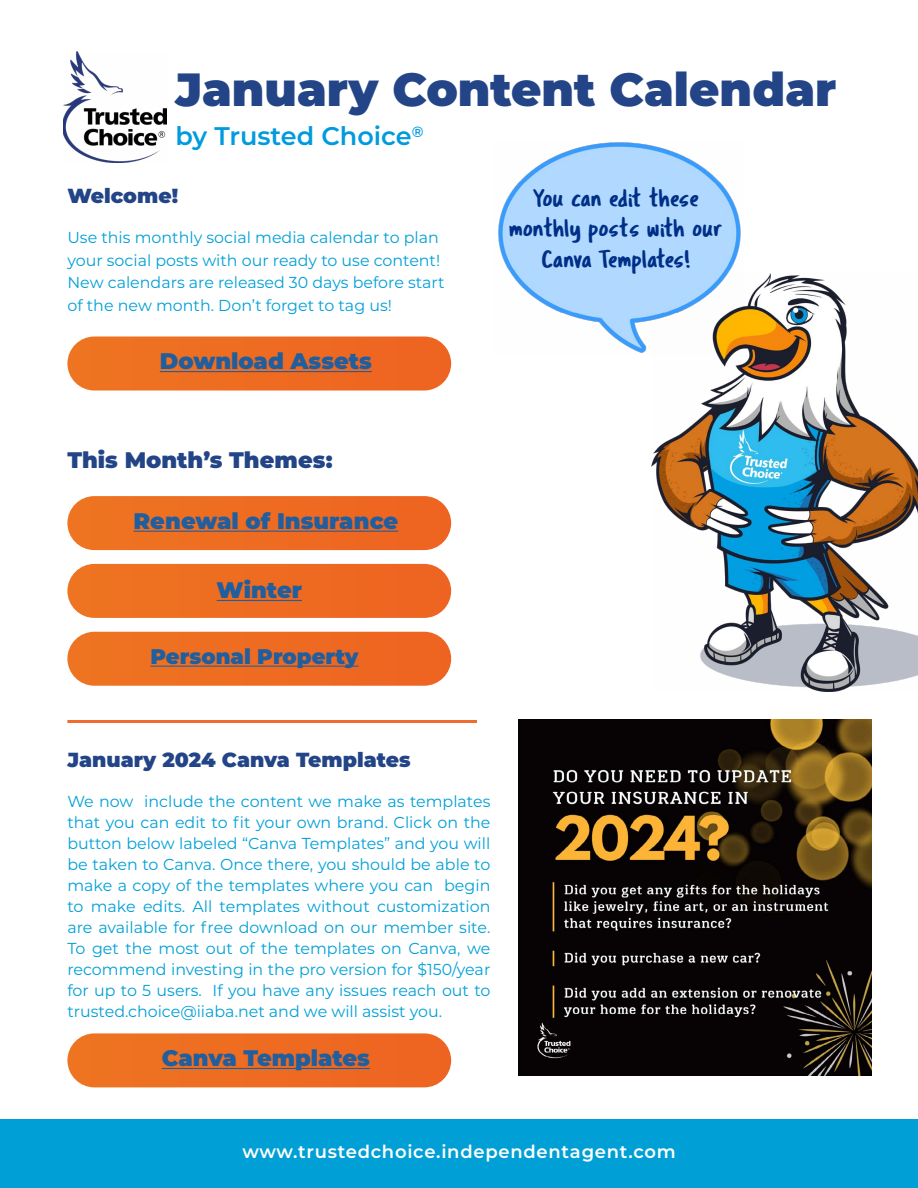
<style>
.page{position:relative;width:918px;height:1188px;background:#fff}
.page>*{position:absolute;margin:0;border:0;box-sizing:border-box;transform-origin:0 0}
.t1{font:900 46.5px "Montserrat";color:#234587}
.t2{font:25.5px/30.6px "Tragic Marker";color:#002f87;text-align:center}
.t3{font:600 25.5px "Montserrat";color:#009bde}
.t4{font:900 22.5px "Montserrat";color:#215e9e}
.t5{font:900 22.5px "Montserrat";color:#234587}
.t6{font:900 21.15px "Montserrat";color:#215e9e}
.t7{font:900 20.4px "Montserrat";color:#234587}
.t8{font:600 18px "Montserrat";letter-spacing:.04em;color:#fff}
.t9{font:15.9px/21px "Montserrat";color:#00a0d6;text-align:justify}
</style>
<div class="page">
<div style="left:67px;top:632px;width:384px;height:54px;background:#ee6c21;border-radius:27px"></div>
<div style="left:67px;top:496px;width:384px;height:54px;background:#ee6c21;border-radius:27px"></div>
<img style="left:63px;top:52px;width:104px;height:110px">
<hr style="left:67px;top:720px;width:410px;height:3px;background:#ef6c2f">
<img style="left:519px;top:720px;width:353px;height:355px">
<div style="left:67px;top:564px;width:384px;height:54px;background:#ee6c21;border-radius:27px"></div>
<hr style="left:134px;top:531px;width:264px;height:1px;background:#215e9e">
<hr style="left:217px;top:600px;width:85px;height:1px;background:#215e9e">
<hr style="left:150px;top:666px;width:209px;height:1px;background:#215e9e">
<div style="left:0;top:1120px;width:918px;height:68px;background:#00a0d6"></div>
<img style="left:652px;top:273px;width:266px;height:419px">
<div style="left:67px;top:1033px;width:384px;height:54px;background:#ee6c21;border-radius:27px"></div>
<hr style="left:162px;top:1068px;width:208px;height:1px;background:#215e9e">
<img style="left:498px;top:142px;width:247px;height:213px">
<div style="left:67px;top:337px;width:384px;height:54px;background:#ee6c21;border-radius:27px"></div>
<hr style="left:160px;top:371px;width:212px;height:1px;background:#215e9e">
<h1 class="t1" style="left:176px;top:55px;width:662px">January Content Calendar</h1>
<h2 class="t3" style="left:176px;top:118px;width:250px">by Trusted Choice<sup>®</sup></h2>
<p class="t7" style="left:67px;top:181px;width:112px">Welcome!</p>
<p class="t9" style="left:67px;top:226px;width:379px;line-height:22.6px;text-align:left">Use this monthly social media calendar to plan your social posts with our ready to use content!<br>New calendars are released 30 days before start of the new month. Don’t forget to tag us!</p>
<h3 class="t4" style="left:160px;top:344px;width:213px">Download Assets</h3>
<h3 class="t5" style="left:67px;top:443px;width:267px">This Month’s Themes:</h3>
<h3 class="t4" style="left:134px;top:504px;width:266px">Renewal of Insurance</h3>
<h3 class="t4" style="left:217px;top:573px;width:87px">Winter</h3>
<h3 class="t6" style="left:150px;top:641px;width:210px">Personal Property</h3>
<h2 class="t2" style="left:510px;top:182px;width:215px">You can edit these monthly posts with our<br>Canva Templates!</h2>
<p class="t7" style="left:67px;top:744px;width:345px">January 2024 Canva Templates</p>
<p class="t9" style="left:67px;top:790px;width:425px">We now include the content we make as templates that you can edit to fit your own brand. Click on the button below labeled “Canva Templates” and you will be taken to Canva. Once there, you should be able to make a copy of the templates where you can begin to make edits. All templates without customization are available for free download on our member site.<br>To get the most out of the templates on Canva, we recommend investing in the pro version for $150/year for up to 5 users. If you have any issues reach out to trusted.choice@iiaba.net and we will assist you.</p>
<h3 class="t4" style="left:162px;top:1041px;width:210px">Canva Templates</h3>
<p class="t8" style="left:242px;top:1139px;width:435px">www.trustedchoice.independentagent.com</p>
</div>
